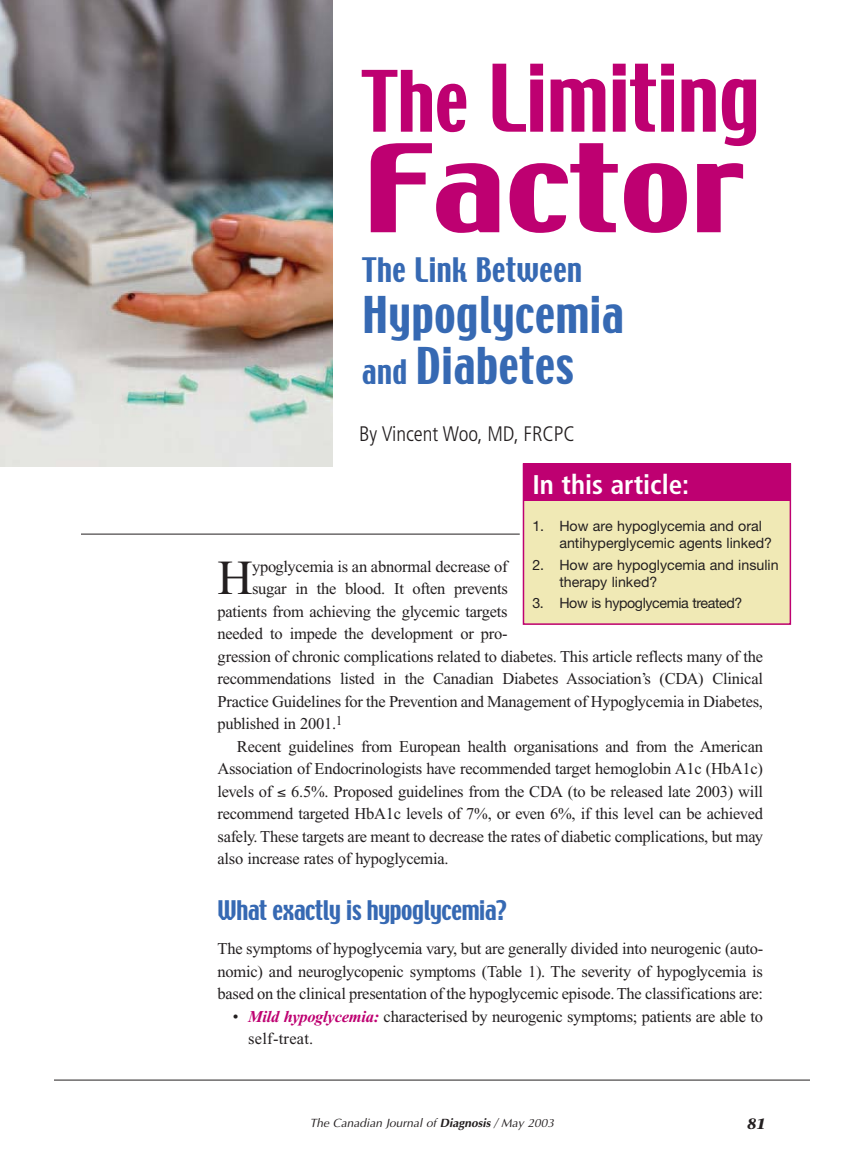
<style>
.page{position:relative;width:864px;height:1175px;background:#fff}
.page>*{position:absolute;margin:0;border:0;box-sizing:border-box;transform-origin:0 0}
.t1{font:108px "Techno";color:#be0071;scale:1.4 1}
.t2{font:82.5px "Techno";color:#be0071}
.t3{font:48.9px "Times New Roman";color:#231f20}
.t4{font:45px/51px "Techno";letter-spacing:.015em;color:#3669b3}
.t5{font:30px "Techno";letter-spacing:.015em;color:#3669b3}
.t6{font:700 condensed 27px "Frutiger";color:#fff}
.t7{font:24px "Techno";letter-spacing:-.015em;color:#3669b3}
.t8{font:300 condensed 21px "Frutiger";color:#231f20}
.t9{font:16.5px/22.5px "Times New Roman";letter-spacing:-.015em;color:#231f20;text-align:justify}
.t10{font:italic 700 15px "Stone Serif";color:#231f20}
.t11{font:14.25px/17.1px "Helvetica Neue";color:#231f20}
.t12{font:14.25px "Helvetica Neue";letter-spacing:-.03em;color:#231f20}
.t13{font:italic 12px "Optima";color:#231f20}
.s1{font-size:75px}
.s2{font-size:30px}
.s3{font-weight:700;font-style:italic;color:#be0071}
.s4{font-weight:700}
</style>
<div class="page">
<img style="left:0;top:0;width:332px;height:466px">
<hr style="left:54px;top:1079px;width:756px;height:1px;background:#231f20">
<hr style="left:81px;top:534px;width:439px;height:1px;background:#231f20">
<div style="left:523px;top:464px;width:267px;height:160px;background:#f0e9b5"></div>
<div style="left:523px;top:463px;width:268px;height:162px;border:2px solid #be0071"></div>
<div style="left:524px;top:463px;width:267px;height:38px;background:#be0071"></div>
<h2 class="t2" style="left:362px;top:64px;width:400px"><span class="s1">The</span> Limiting</h2>
<h1 class="t1" style="left:362px;top:143px;width:275px">Factor</h1>
<h3 class="t5" style="left:362px;top:257px;width:221px">The Link Between</h3>
<h3 class="t4" style="left:362px;top:293px;width:263px">Hypoglycemia <span class="s2">and</span> Diabetes</h3>
<p class="t8" style="left:359px;top:425px;width:217px">By Vincent Woo, MD, FRCPC</p>
<h3 class="t6" style="left:532px;top:473px;width:158px">In this article:</h3>
<p class="t11" style="left:559px;top:519px;width:214px;text-indent:-27px">1. How are hypoglycemia and oral antihyperglycemic agents linked?</p>
<p class="t11" style="left:559px;top:557px;width:221px;text-indent:-27px">2. How are hypoglycemia and insulin therapy linked?</p>
<p class="t12" style="left:532px;top:598px;width:212px">3. How is hypoglycemia treated?</p>
<h3 class="t3" style="left:218px;top:560px;width:37px">H</h3>
<p class="t9" style="left:252px;top:556px;width:257px">ypoglycemia is an abnormal decrease of</p>
<p class="t9" style="left:252px;top:579px;width:257px">sugar in the blood. It often prevents</p>
<p class="t9" style="left:218px;top:601px;width:292px">patients from achieving the glycemic targets</p>
<p class="t9" style="left:218px;top:624px;width:292px">needed to impede the development or pro-</p>
<p class="t9" style="left:218px;top:646px;width:547px">gression of chronic complications related to diabetes. This article reflects many of the</p>
<p class="t9" style="left:218px;top:669px;width:547px">recommendations listed in the Canadian Diabetes Association’s (CDA) Clinical</p>
<p class="t9" style="left:218px;top:691px;width:547px">Practice Guidelines for the Prevention and Management of Hypoglycemia in Diabetes,</p>
<p class="t9" style="left:218px;top:714px;width:127px">published in 2001.<sup>1</sup></p>
<p class="t9" style="left:237px;top:736px;width:528px">Recent guidelines from European health organisations and from the American</p>
<p class="t9" style="left:217px;top:759px;width:547px">Association of Endocrinologists have recommended target hemoglobin A1c (HbA1c)</p>
<p class="t9" style="left:217px;top:781px;width:547px">levels of ≤ 6.5%. Proposed guidelines from the CDA (to be released late 2003) will</p>
<p class="t9" style="left:217px;top:804px;width:547px">recommend targeted HbA1c levels of 7%, or even 6%, if this level can be achieved</p>
<p class="t9" style="left:217px;top:826px;width:547px">safely. These targets are meant to decrease the rates of diabetic complications, but may</p>
<p class="t9" style="left:217px;top:849px;width:233px">also increase rates of hypoglycemia.</p>
<h3 class="t7" style="left:218px;top:900px;width:291px">What exactly is hypoglycemia?</h3>
<p class="t9" style="left:218px;top:939px;width:547px">The symptoms of hypoglycemia vary, but are generally divided into neurogenic (auto&shy;nomic) and neuroglycopenic symptoms (Table 1). The severity of hypoglycemia is based on the clinical presentation of the hypoglycemic episode. The classifications are:</p>
<p class="t9" style="left:248px;top:1006px;width:516px;text-indent:-15px">• <span class="s3">Mild hypoglycemia:</span> characterised by neurogenic symptoms; patients are able to self-treat.</p>
<p class="t13" style="left:310px;top:1118px;width:246px">The Canadian Journal of <span class="s4">Diagnosis</span> / May 2003</p>
<p class="t10" style="left:747px;top:1117px;width:20px">81</p>
</div>
